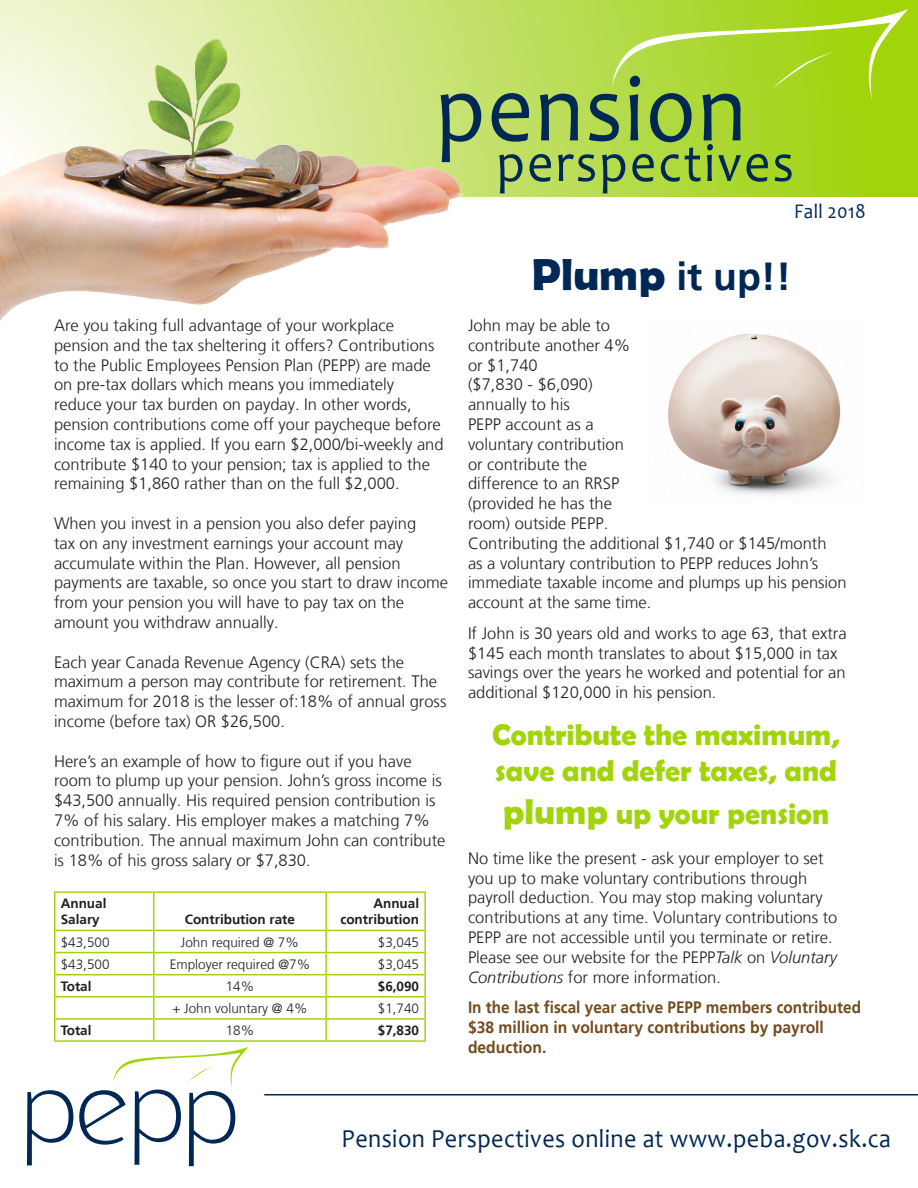
<style>
.page{position:relative;width:918px;height:1188px;background:#fff}
.page>*{position:absolute;margin:0;border:0;box-sizing:border-box;transform-origin:0 0}
.t1{font:97.5px "Candara";letter-spacing:.02em;color:#002855;scale:.92 1}
.t2{font:55.65px "Candara";letter-spacing:.04em;color:#002855;scale:.92 1}
.t3{font:700 39px "Frutiger LT";color:#002855}
.t4{font:700 30px "Berlin Sans FB Demi";color:#a2d40a}
.t5{font:26.1px "Candara";letter-spacing:.02em;color:#002855;scale:.92 1}
.t6{font:20.85px "Candara";letter-spacing:.02em;color:#002855;scale:.92 1}
.t7{font:300 16.5px/19.8px "Frutiger LT";color:#231f20}
.t8{font:700 16.5px/19.8px "Frutiger LT";color:#734b1e;scale:.93 1}
.t9{font:300 13.5px "Frutiger LT";color:#231f20}
.t10{font:700 13.5px "Frutiger LT";color:#231f20}
.s1{font-family:"Berlin Sans FB Demi";font-size:45px}
.s2{font-size:36px}
.s3{font-style:italic}
</style>
<div class="page">
<hr style="left:264px;top:1094px;width:654px;height:2px;background:#002855">
<svg style="left:27px;top:1090px;width:46px;height:75px"></svg>
<svg style="left:79px;top:1047px;width:170px;height:119px"></svg>
<hr style="left:154px;top:891px;width:172px;height:2px;background:#a2d40a">
<hr style="left:154px;top:996px;width:172px;height:2px;background:#a2d40a">
<hr style="left:154px;top:1018px;width:172px;height:2px;background:#a2d40a">
<hr style="left:154px;top:1040px;width:172px;height:2px;background:#a2d40a">
<hr style="left:54px;top:930px;width:100px;height:1px;background:#a2d40a">
<hr style="left:154px;top:930px;width:172px;height:1px;background:#a2d40a">
<hr style="left:326px;top:930px;width:100px;height:1px;background:#a2d40a">
<hr style="left:54px;top:952px;width:100px;height:1px;background:#a2d40a">
<hr style="left:154px;top:952px;width:172px;height:1px;background:#a2d40a">
<hr style="left:326px;top:952px;width:100px;height:1px;background:#a2d40a">
<hr style="left:54px;top:974px;width:100px;height:1px;background:#a2d40a">
<hr style="left:154px;top:974px;width:172px;height:1px;background:#a2d40a">
<hr style="left:326px;top:974px;width:100px;height:1px;background:#a2d40a">
<hr style="left:326px;top:891px;width:100px;height:2px;background:#a2d40a">
<hr style="left:325px;top:893px;width:2px;height:37px;background:#a2d40a">
<hr style="left:424px;top:893px;width:2px;height:37px;background:#a2d40a">
<hr style="left:325px;top:931px;width:2px;height:21px;background:#a2d40a">
<hr style="left:424px;top:931px;width:2px;height:21px;background:#a2d40a">
<hr style="left:325px;top:953px;width:2px;height:21px;background:#a2d40a">
<hr style="left:424px;top:953px;width:2px;height:21px;background:#a2d40a">
<hr style="left:325px;top:975px;width:2px;height:21px;background:#a2d40a">
<hr style="left:424px;top:975px;width:2px;height:21px;background:#a2d40a">
<hr style="left:326px;top:996px;width:100px;height:2px;background:#a2d40a">
<hr style="left:325px;top:998px;width:2px;height:20px;background:#a2d40a">
<hr style="left:424px;top:998px;width:2px;height:20px;background:#a2d40a">
<hr style="left:326px;top:1018px;width:100px;height:2px;background:#a2d40a">
<hr style="left:325px;top:1020px;width:2px;height:20px;background:#a2d40a">
<hr style="left:424px;top:1020px;width:2px;height:20px;background:#a2d40a">
<hr style="left:326px;top:1040px;width:100px;height:2px;background:#a2d40a">
<hr style="left:54px;top:891px;width:100px;height:2px;background:#a2d40a">
<hr style="left:54px;top:893px;width:2px;height:37px;background:#a2d40a">
<hr style="left:153px;top:893px;width:1px;height:37px;background:#a2d40a">
<hr style="left:54px;top:931px;width:2px;height:21px;background:#a2d40a">
<hr style="left:54px;top:953px;width:2px;height:21px;background:#a2d40a">
<hr style="left:54px;top:975px;width:2px;height:21px;background:#a2d40a">
<hr style="left:54px;top:996px;width:100px;height:2px;background:#a2d40a">
<hr style="left:54px;top:998px;width:2px;height:20px;background:#a2d40a">
<hr style="left:54px;top:1018px;width:100px;height:2px;background:#a2d40a">
<hr style="left:54px;top:1020px;width:2px;height:20px;background:#a2d40a">
<svg style="left:153px;top:931px;width:1px;height:109px"></svg>
<hr style="left:54px;top:1040px;width:100px;height:2px;background:#a2d40a">
<img style="left:668px;top:333px;width:173px;height:162px">
<svg style="left:469px;top:0;width:449px;height:197px;background:#b2da3f"></svg>
<img style="left:0;top:0;width:469px;height:321px">
<svg style="left:612px;top:9px;width:296px;height:92px;background:#aed934"></svg>
<p class="t1" style="left:436px;top:48px;width:339px">pension</p>
<p class="t2" style="left:496px;top:128px;width:325px">perspectives</p>
<p class="t7" style="left:54px;top:316px;width:391px">Are you taking full advantage of your workplace pension and the tax sheltering it offers? Contributions to the Public Employees Pension Plan (PEPP) are made on pre-tax dollars which means you immediately reduce your tax burden on payday. In other words, pension contributions come off your paycheque before income tax is applied. If you earn $2,000/bi-weekly and contribute $140 to your pension; tax is applied to the remaining $1,860 rather than on the full $2,000.</p>
<p class="t7" style="left:54px;top:514px;width:396px">When you invest in a pension you also defer paying<br>tax on any investment earnings your account may accumulate within the Plan. However, all pension payments are taxable, so once you start to draw income from your pension you will have to pay tax on the amount you withdraw annually.</p>
<p class="t7" style="left:54px;top:652px;width:394px">Each year Canada Revenue Agency (CRA) sets the maximum a person may contribute for retirement. The maximum for 2018 is the lesser of:18% of annual gross income (before tax) OR $26,500.</p>
<p class="t7" style="left:54px;top:751px;width:393px">Here’s an example of how to figure out if you have room to plump up your pension. John’s gross income is $43,500 annually. His required pension contribution is 7% of his salary. His employer makes a matching 7% contribution. The annual maximum John can contribute is 18% of his gross salary or $7,830.</p>
<p class="t10" style="left:61px;top:896px;width:47px">Annual</p>
<p class="t10" style="left:61px;top:912px;width:41px">Salary</p>
<p class="t10" style="left:185px;top:912px;width:112px">Contribution rate</p>
<p class="t10" style="left:373px;top:896px;width:47px">Annual</p>
<p class="t10" style="left:340px;top:912px;width:80px">contribution</p>
<p class="t9" style="left:61px;top:934px;width:50px">$43,500</p>
<p class="t9" style="left:181px;top:934px;width:120px">John required @ 7%</p>
<p class="t9" style="left:378px;top:934px;width:43px">$3,045</p>
<p class="t9" style="left:61px;top:956px;width:50px">$43,500</p>
<p class="t9" style="left:170px;top:956px;width:142px">Employer required @7%</p>
<p class="t9" style="left:378px;top:956px;width:43px">$3,045</p>
<p class="t10" style="left:61px;top:978px;width:32px">Total</p>
<p class="t9" style="left:226px;top:979px;width:30px">14%</p>
<p class="t10" style="left:378px;top:978px;width:43px">$6,090</p>
<p class="t9" style="left:172px;top:1001px;width:137px">+ John voluntary @ 4%</p>
<p class="t9" style="left:378px;top:1001px;width:43px">$1,740</p>
<p class="t10" style="left:61px;top:1022px;width:32px">Total</p>
<p class="t9" style="left:226px;top:1023px;width:30px">18%</p>
<p class="t10" style="left:378px;top:1022px;width:43px">$7,830</p>
<p class="t6" style="left:794px;top:198px;width:80px">Fall 2018</p>
<p class="t3" style="left:532px;top:254px;width:261px"><span class="s1">Plump</span> it up!!</p>
<p class="t7" style="left:468px;top:316px;width:164px">John may be able to contribute another 4% or $1,740</p>
<p class="t7" style="left:468px;top:375px;width:380px">($7,830 - $6,090)<br>annually to his<br>PEPP account as a<br>voluntary contribution<br>or contribute the<br>difference to an RRSP<br>(provided he has the<br>room) outside PEPP.<br>Contributing the additional $1,740 or $145/month<br>as a voluntary contribution to PEPP reduces John’s immediate taxable income and plumps up his pension account at the same time.</p>
<p class="t7" style="left:468px;top:623px;width:380px">If John is 30 years old and works to age 63, that extra $145 each month translates to about $15,000 in tax savings over the years he worked and potential for an additional $120,000 in his pension.</p>
<p class="t4" style="left:492px;top:717px;width:349px">Contribute the maximum,</p>
<p class="t4" style="left:495px;top:753px;width:343px">save and defer taxes, and</p>
<p class="t4" style="left:503px;top:796px;width:328px"><span class="s2">plump</span> up your pension</p>
<p class="t7" style="left:468px;top:848px;width:371px">No time like the present - ask your employer to set you up to make voluntary contributions through payroll deduction. You may stop making voluntary contributions at any time. Voluntary contributions to PEPP are not accessible until you terminate or retire.<br>Please see our website for the PEPP<span class="s3">Talk</span> on <span class="s3">Voluntary Contributions</span> for more information.</p>
<p class="t8" style="left:468px;top:998px;width:424px">In the last fiscal year active PEPP members contributed $38 million in voluntary contributions by payroll deduction.</p>
<p class="t5" style="left:342px;top:1122px;width:599px">Pension Perspectives online at www.peba.gov.sk.ca</p>
</div>
